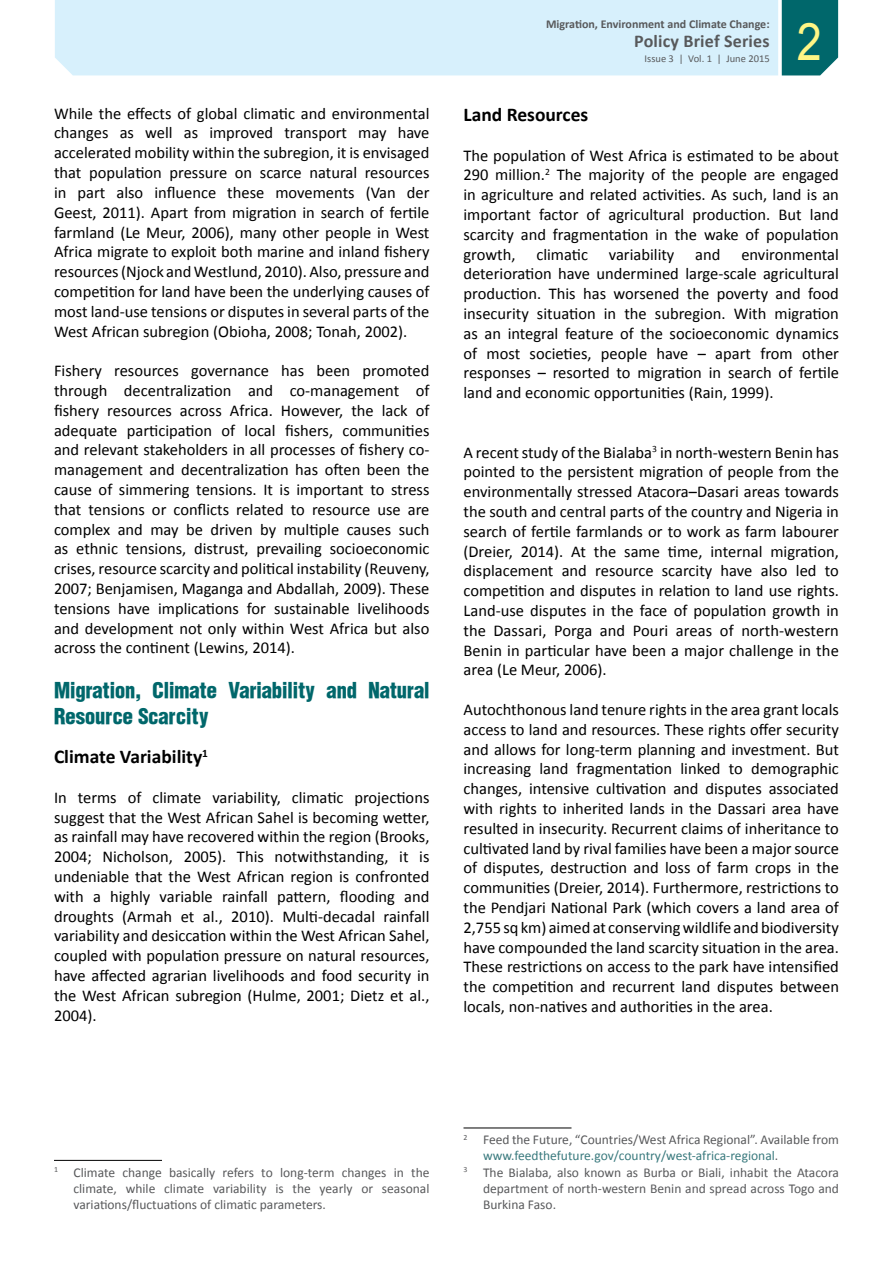
<style>
.page{position:relative;width:893px;height:1263px;background:#fff}
.page>*{position:absolute;margin:0;border:0;box-sizing:border-box;transform-origin:0 0}
.t1{font:51.75px "Arial";color:#fff685;scale:.87 1}
.t2{font:21px/25.2px "Context Black Cond S Si";color:#00676b}
.t3{font:700 19.5px "Calibri";color:#000}
.t4{font:700 18px "Calibri";letter-spacing:.01em;color:#58595b}
.t5{font:16.5px/19.8px "Calibri";color:#000;text-align:justify}
.t6{font:13.5px/16.2px "Calibri";color:#58595b;text-align:justify}
.t7{font:13.5px "Calibri";color:#3a7a7e}
.t8{font:700 12px "Calibri";color:#58595b}
.t9{font:10.5px "Calibri";color:#58595b}
.s1{color:#58595b}
</style>
<div class="page">
<div style="left:55px;top:0;width:723px;height:75px;background:#d7f0fc"></div>
<div style="left:782px;top:0;width:56px;height:75px;background:#00676b"></div>
<hr style="left:54px;top:1160px;width:108px;height:1px;background:#000">
<hr style="left:463px;top:1127px;width:108px;height:1px;background:#000">
<p class="t5" style="left:54px;top:103px;width:377px">While the effects of global climatic and environmental changes as well as improved transport may have accelerated mobility within the subregion, it is envisaged that population pressure on scarce natural resources in part also influence these movements (Van der Geest, 2011). Apart from migration in search of fertile farmland (Le Meur, 2006), many other people in West Africa migrate to exploit both marine and inland fishery resources (Njock and Westlund, 2010). Also, pressure and competition for land have been the underlying causes of most land-use tensions or disputes in several parts of the West African subregion (Obioha, 2008; Tonah, 2002).</p>
<p class="t5" style="left:54px;top:361px;width:377px">Fishery resources governance has been promoted through decentralization and co-management of fishery resources across Africa. However, the lack of adequate participation of local fishers, communities and relevant stakeholders in all processes of fishery co&shy;management and decentralization has often been the cause of simmering tensions. It is important to stress that tensions or conflicts related to resource use are complex and may be driven by multiple causes such as ethnic tensions, distrust, prevailing socioeconomic crises, resource scarcity and political instability (Reuveny, 2007; Benjamisen, Maganga and Abdallah, 2009). These tensions have implications for sustainable livelihoods and development not only within West Africa but also across the continent (Lewins, 2014).</p>
<p class="t2" style="left:54px;top:678px;width:377px">Migration, Climate Variability and Natural<br>Resource Scarcity</p>
<p class="t3" style="left:54px;top:744px;width:155px">Climate Variability<sup>1</sup></p>
<p class="t5" style="left:54px;top:787px;width:377px">In terms of climate variability, climatic projections suggest that the West African Sahel is becoming wetter, as rainfall may have recovered within the region (Brooks, 2004; Nicholson, 2005). This notwithstanding, it is undeniable that the West African region is confronted with a highly variable rainfall pattern, flooding and droughts (Armah et al., 2010). Multi-decadal rainfall variability and desiccation within the West African Sahel, coupled with population pressure on natural resources, have affected agrarian livelihoods and food security in the West African subregion (Hulme, 2001; Dietz et al., 2004).</p>
<p class="t8" style="left:546px;top:16px;width:225px">Migration, Environment and Climate Change:</p>
<p class="t4" style="left:634px;top:30px;width:137px">Policy Brief Series</p>
<p class="t9" style="left:645px;top:52px;width:127px">Issue 3 | Vol. 1 | June 2015</p>
<h1 class="t1" style="left:797px;top:7px;width:30px">2</h1>
<p class="t3" style="left:463px;top:102px;width:126px">Land Resources</p>
<p class="t5" style="left:463px;top:145px;width:377px">The population of West Africa is estimated to be about 290 million.<sup>2</sup> The majority of the people are engaged in agriculture and related activities. As such, land is an important factor of agricultural production. But land scarcity and fragmentation in the wake of population growth,</p>
<p class="t5" style="left:463px;top:244px;width:377px;text-indent:278px">environmental deterioration have undermined large-scale agricultural production. This has worsened the poverty and food insecurity situation in the subregion. With migration as an integral feature of the socioeconomic dynamics of most societies, people have – apart from other responses – resorted to migration in search of fertile land and economic opportunities (Rain, 1999).</p>
<p class="t5" style="left:536px;top:244px;width:53px">climatic</p>
<p class="t5" style="left:609px;top:244px;width:67px">variability</p>
<p class="t5" style="left:695px;top:244px;width:27px">and</p>
<p class="t5" style="left:463px;top:442px;width:377px">A recent study of the Bialaba<sup>3</sup> in north-western Benin has pointed to the persistent migration of people from the environmentally stressed Atacora–Dasari areas towards the south and central parts of the country and Nigeria in search of fertile farmlands or to work as farm labourer (Dreier, 2014). At the same time, internal migration, displacement and resource scarcity have also led to competition and disputes in relation to land use rights.<br>Land-use disputes in the face of population growth in the Dassari, Porga and Pouri areas of north-western Benin in particular have been a major challenge in the area (Le Meur, 2006).</p>
<p class="t5" style="left:463px;top:700px;width:377px">Autochthonous land tenure rights in the area grant locals access to land and resources. These rights offer security and allows for long-term planning and investment. But increasing land fragmentation linked to demographic changes, intensive cultivation and disputes associated with rights to inherited lands in the Dassari area have resulted in insecurity. Recurrent claims of inheritance to cultivated land by rival families have been a major source of disputes, destruction and loss of farm crops in the communities (Dreier, 2014). Furthermore, restrictions to the Pendjari National Park (which covers a land area of 2,755 sq km) aimed at conserving wildlife and biodiversity have compounded the land scarcity situation in the area.<br>These restrictions on access to the park have intensified the competition and recurrent land disputes between locals, non-natives and authorities in the area.</p>
<p class="t6" style="left:74px;top:1164px;width:357px;text-indent:-20px"><sup>1</sup> Climate change basically refers to long-term changes in the climate, while climate variability is the yearly or seasonal variations/fluctuations of climatic parameters.</p>
<p class="t6" style="left:463px;top:1132px;width:377px"><sup>2</sup> Feed the Future, “Countries/West Africa Regional”. Available from</p>
<p class="t7" style="left:483px;top:1147px;width:297px">www.feedthefuture.gov/country/west-africa-regional<span class="s1">.</span></p>
<p class="t6" style="left:463px;top:1164px;width:377px"><sup>3</sup> The Bialaba, also known as Burba or Biali, inhabit the Atacora</p>
<p class="t6" style="left:483px;top:1180px;width:357px">department of north-western Benin and spread across Togo and</p>
<p class="t6" style="left:483px;top:1196px;width:75px">Burkina Faso.</p>
</div>
